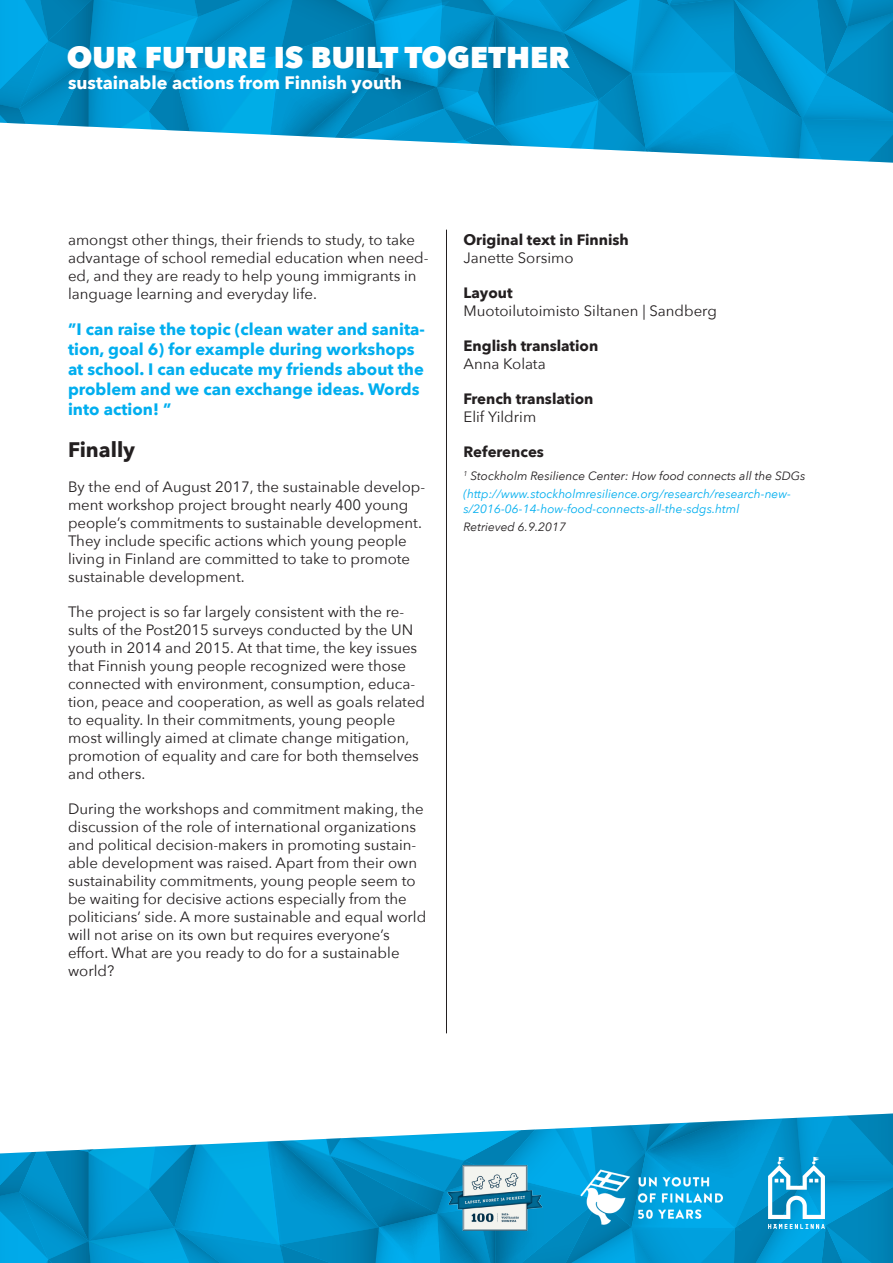
<style>
.page{position:relative;width:893px;height:1263px;background:#fff}
.page>*{position:absolute;margin:0;border:0;box-sizing:border-box;transform-origin:0 0}
.t1{font:800 30px "Avenir Next";color:#fff}
.Lainaus_en{font:700 21px "Avenir Next";color:#231f20}
.t2{font:700 18px "Avenir Next";color:#fff}
.Lainaus_en-2{font:700 16.5px/19.8px "Avenir Next";color:#00aeef}
.Leipä_en{font:15px/18px "Avenir Next";color:#231f20}
.Leipä_en-2{font:700 15px/18px "Avenir Next";color:#231f20}
.Leipä_fi{font:15px/18px "Avenir Next";color:#231f20}
.Leipä_fi-2{font:700 15px "Avenir Next";color:#231f20}
.Leipä_fi-3{font:italic 12px/14.4px "Avenir Next";color:#00aeef}
.Leipä_fi-4{font:italic 12px "Avenir Next";color:#231f20}
.s1{font-weight:400}
.s2{font-weight:700}
</style>
<div class="page">
<svg style="left:0;top:0;width:893px;height:163px;background:#1fa0d1"></svg>
<hr style="left:446px;top:230px;width:1px;height:803px;background:#231f20">
<svg style="left:0;top:1113px;width:893px;height:150px"></svg>
<img style="left:445px;top:1164px;width:98px;height:67px">
<img style="left:566px;top:1162px;width:174px;height:70px">
<h1 class="t1" style="left:67px;top:39px;width:504px">OUR FUTURE IS BUILT TOGETHER</h1>
<p class="t2" style="left:68px;top:67px;width:335px">sustainable actions from Finnish youth</p>
<p class="Leipä_en" style="left:68px;top:230px;width:362px">amongst other things, their friends to study, to take advantage of school remedial education when need&shy;ed, and they are ready to help young immigrants in language learning and everyday life.</p>
<p class="Lainaus_en-2" style="left:68px;top:319px;width:358px">”I can raise the topic (clean water and sanita&shy;tion, goal 6) for example during workshops at school. I can educate my friends about the problem and we can exchange ideas. Words into action! ”</p>
<p class="Lainaus_en" style="left:68px;top:431px;width:69px">Finally</p>
<p class="Leipä_en" style="left:68px;top:477px;width:359px">By the end of August 2017, the sustainable develop&shy;ment workshop project brought nearly 400 young people’s commitments to sustainable development.<br>They include specific actions which young people living in Finland are committed to take to promote sustainable development.</p>
<p class="Leipä_en" style="left:68px;top:602px;width:359px">The project is so far largely consistent with the re&shy;sults of the Post2015 surveys conducted by the UN youth in 2014 and 2015. At that time, the key issues that Finnish young people recognized were those connected with environment, consumption, educa&shy;tion, peace and cooperation, as well as goals related to equality. In their commitments, young people most willingly aimed at climate change mitigation, promotion of equality and care for both themselves and others.</p>
<p class="Leipä_en" style="left:68px;top:799px;width:360px">During the workshops and commitment making, the discussion of the role of international organizations and political decision-makers in promoting sustain&shy;able development was raised. Apart from their own sustainability commitments, young people seem to be waiting for decisive actions especially from the politicians’ side. A more sustainable and equal world will not arise on its own but requires everyone’s effort. What are you ready to do for a sustainable world?</p>
<p class="Leipä_en-2" style="left:463px;top:230px;width:167px">Original text in Finnish<br><span class="s1">Janette Sorsimo</span></p>
<p class="Leipä_fi" style="left:463px;top:283px;width:255px"><span class="s2">Layout<br></span>Muotoilutoimisto Siltanen | Sandberg</p>
<p class="Leipä_en-2" style="left:463px;top:336px;width:136px">English translation<br><span class="s1">Anna Kolata</span></p>
<p class="Leipä_en-2" style="left:463px;top:389px;width:132px">French translation<br><span class="s1">Elif Yildrim</span></p>
<p class="Leipä_fi-2" style="left:463px;top:438px;width:82px">References</p>
<p class="Leipä_fi-4" style="left:463px;top:465px;width:344px"><sup>1</sup> Stockholm Resilience Center: How food connects all the SDGs</p>
<p class="Leipä_fi-3" style="left:463px;top:486px;width:329px">(http://www.stockholmresilience.org/research/research-new&shy;s/2016-06-14-how-food-connects-all-the-sdgs.html</p>
<p class="Leipä_fi-4" style="left:463px;top:517px;width:104px">Retrieved 6.9.2017</p>
</div>
